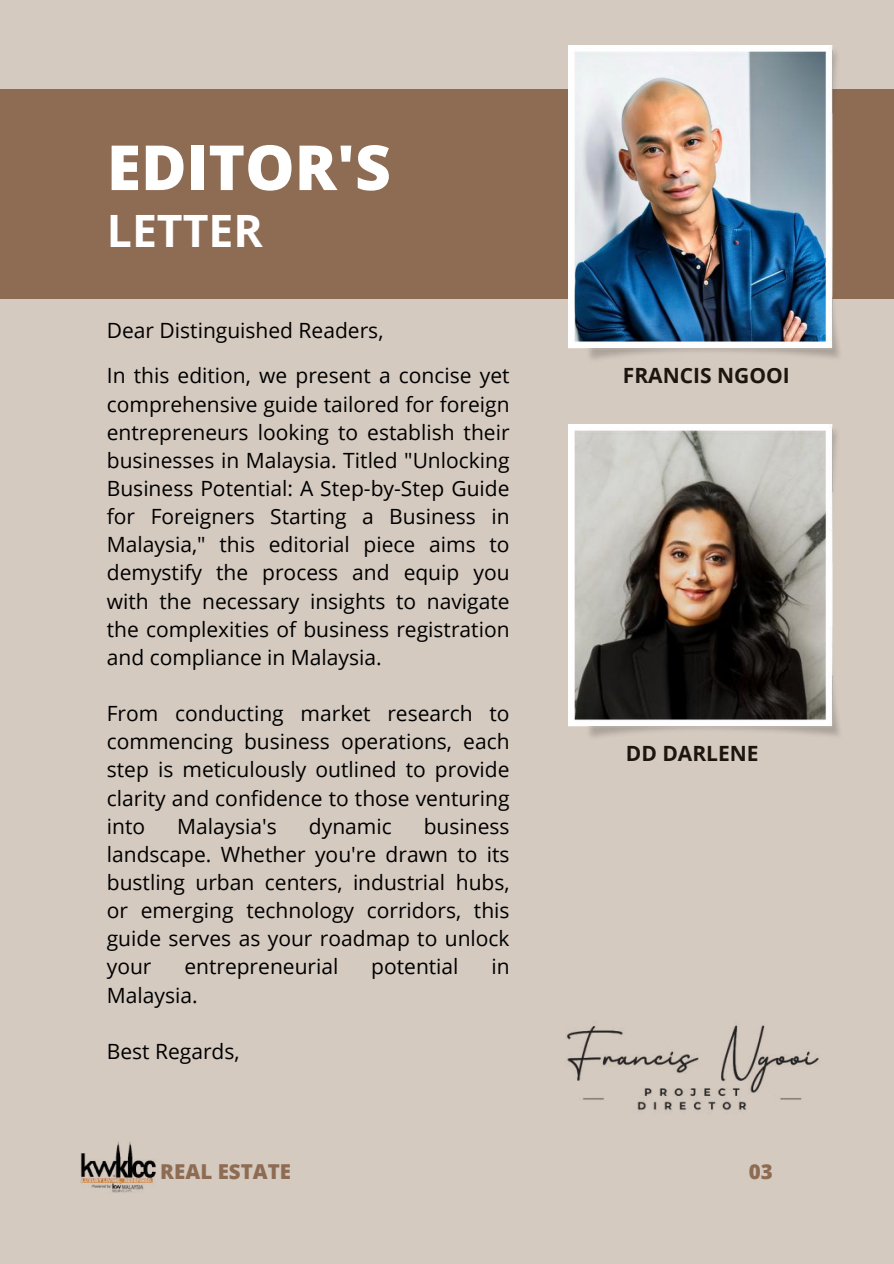
<style>
.page{position:relative;width:894px;height:1264px;background:#fff}
.page>*{position:absolute;margin:0;border:0;box-sizing:border-box;transform-origin:0 0}
.t1{font:800 62.25px "Open Sans";color:#fff}
.t2{font:700 44.55px "Open Sans";color:#fff}
.t3{font:21px/28.2px "Open Sans";color:#000;text-align:justify}
.t4{font:700 21px "Open Sans";color:#1d160e}
.t5{font:800 20.55px "Open Sans";color:#8e6c54}
</style>
<div class="page">
<div style="left:0;top:0;width:893px;height:1263px;background:#d5cac0"></div>
<div style="left:0;top:89px;width:893px;height:209px;background:#8e6c54"></div>
<img style="left:569px;top:46px;width:274px;height:313px">
<img style="left:80px;top:1141px;width:76px;height:52px">
<img style="left:566px;top:1025px;width:253px;height:86px">
<img style="left:569px;top:424px;width:271px;height:313px">
<h1 class="t1" style="left:107px;top:123px;width:285px">EDITOR'S</h1>
<h2 class="t2" style="left:107px;top:200px;width:158px">LETTER</h2>
<p class="t3" style="left:107px;top:316px;width:278px">Dear Distinguished Readers,</p>
<p class="t3" style="left:107px;top:361px;width:404px">In this edition, we present a concise yet comprehensive guide tailored for foreign entrepreneurs looking to establish their businesses in Malaysia. Titled "Unlocking Business Potential: A Step-by-Step Guide for Foreigners Starting a Business in Malaysia," this editorial piece aims to demystify the process and equip you with the necessary insights to navigate the complexities of business registration and compliance in Malaysia.</p>
<p class="t3" style="left:107px;top:699px;width:404px">From conducting market research to commencing business operations, each step is meticulously outlined to provide clarity and confidence to those venturing into</p>
<p class="t3" style="left:107px;top:811px;width:404px;text-indent:317px">business landscape. Whether you're drawn to its bustling urban centers, industrial hubs, or emerging technology corridors, this guide serves as your roadmap to unlock your</p>
<p class="t3" style="left:177px;top:811px;width:101px">Malaysia's</p>
<p class="t3" style="left:309px;top:811px;width:84px">dynamic</p>
<p class="t3" style="left:184px;top:952px;width:155px">entrepreneurial</p>
<p class="t3" style="left:371px;top:952px;width:89px">potential</p>
<p class="t3" style="left:491px;top:952px;width:20px">in</p>
<p class="t3" style="left:107px;top:980px;width:92px">Malaysia.</p>
<p class="t3" style="left:107px;top:1036px;width:134px">Best Regards,</p>
<p class="t4" style="left:622px;top:361px;width:168px">FRANCIS NGOOI</p>
<p class="t4" style="left:625px;top:739px;width:134px">DD DARLENE</p>
<p class="t5" style="left:160px;top:1157px;width:132px">REAL ESTATE</p>
<p class="t5" style="left:748px;top:1157px;width:26px">03</p>
</div>
